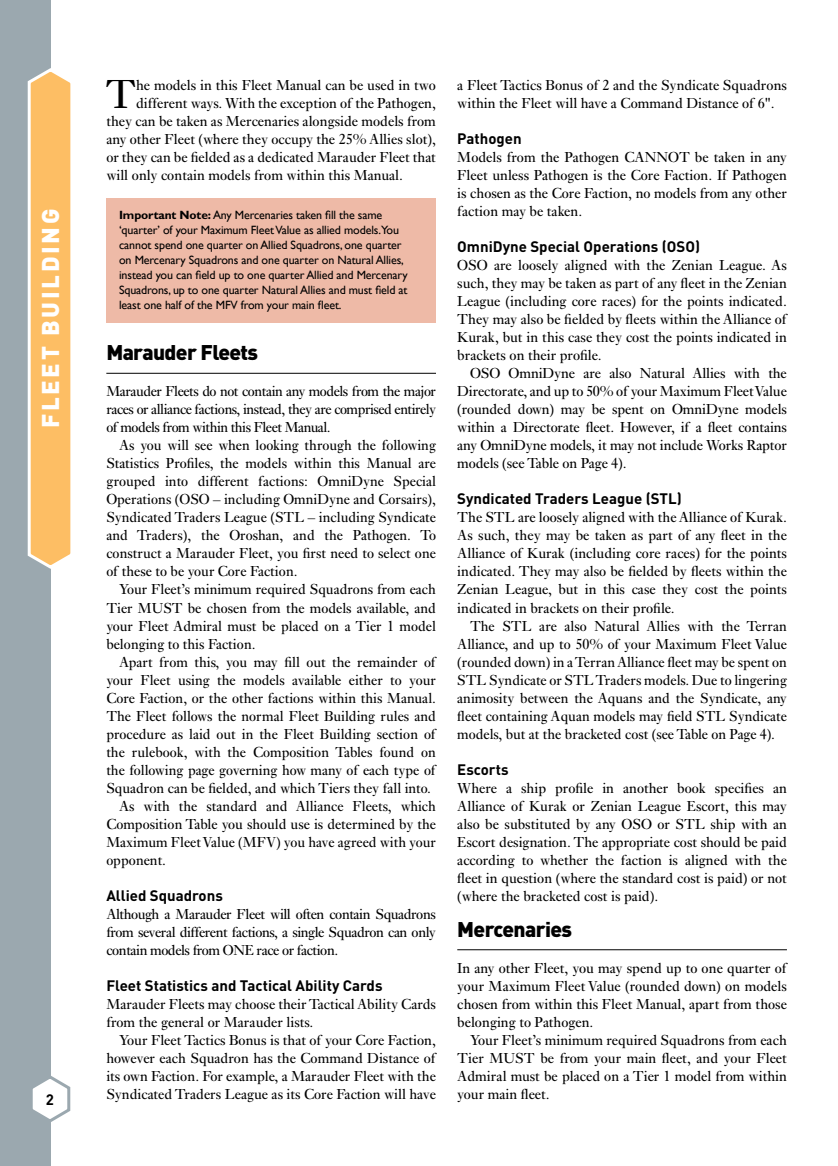
<style>
.page{position:relative;width:838px;height:1166px;background:#fff}
.page>*{position:absolute;margin:0;border:0;box-sizing:border-box;transform-origin:0 0}
.t1{font:42px "Ehrhardt MT Std";color:#000}
.t2{font:900 24px "DIN Pro";letter-spacing:.11em;color:#fff}
.t3{font:900 21px "DIN Pro";letter-spacing:-.03em;color:#000}
.t4{font:15px/18px "Ehrhardt MT Std";color:#000;text-align:justify}
.t5{font:700 15px "DIN Pro";color:#000}
.t6{font:12px/15px "Gill Sans";letter-spacing:-.01em;color:#000}
.s1{font-family:"Gill Sans Std";font-weight:700}
</style>
<div class="page">
<div style="left:0;top:0;width:51px;height:1165px;background:#9ba8af"></div>
<svg style="left:32px;top:1076px;width:39px;height:46px"></svg>
<svg style="left:27px;top:68px;width:44px;height:501px;background:#fac376"></svg>
<hr style="left:106px;top:373px;width:330px;height:1px;background:#000">
<div style="left:106px;top:198px;width:330px;height:124px;background:#eebaa7"></div>
<hr style="left:457px;top:949px;width:330px;height:1px;background:#000">
<h2 class="t2" style="left:34px;top:428px;width:221px;rotate:-90deg">FLEET BUILDING</h2>
<p class="t5" style="left:46px;top:1088px;width:10px">2</p>
<h1 class="t1" style="left:105px;top:69px;width:32px">T</h1>
<p class="t4" style="left:136px;top:76px;width:301px">he models in this Fleet Manual can be used in two</p>
<p class="t4" style="left:136px;top:94px;width:301px">different ways. With the exception of the Pathogen,</p>
<p class="t4" style="left:106px;top:112px;width:331px">they can be taken as Mercenaries alongside models from</p>
<p class="t4" style="left:106px;top:130px;width:331px">any other Fleet (where they occupy the 25% Allies slot),</p>
<p class="t4" style="left:106px;top:148px;width:331px">or they can be fielded as a dedicated Marauder Fleet that</p>
<p class="t4" style="left:106px;top:166px;width:298px">will only contain models from within this Manual.</p>
<p class="t6" style="left:119px;top:208px;width:290px"><span class="s1">Important Note:</span> Any Mercenaries taken fill the same ‘quarter’ of your Maximum Fleet Value as allied models.You cannot spend one quarter on Allied Squadrons, one quarter on Mercenary Squadrons and one quarter on Natural Allies, instead you can field up to one quarter Allied and Mercenary Squadrons, up to one quarter Natural Allies and must field at least one half of the MFV from your main fleet.</p>
<h3 class="t3" style="left:106px;top:338px;width:153px">Marauder Fleets</h3>
<p class="t4" style="left:106px;top:382px;width:331px">Marauder Fleets do not contain any models from the major races or alliance factions, instead, they are comprised entirely of models from within this Fleet Manual.</p>
<p class="t4" style="left:106px;top:436px;width:331px;text-indent:13px">As you will see when looking through the following Statistics Profiles, the models within this Manual are grouped into different factions: OmniDyne Special Operations (OSO – including OmniDyne and Corsairs), Syndicated Traders League (STL – including Syndicate and Traders), the Oroshan, and the Pathogen. To construct a Marauder Fleet, you first need to select one of these to be your Core Faction.</p>
<p class="t4" style="left:106px;top:580px;width:331px;text-indent:13px">Your Fleet’s minimum required Squadrons from each Tier MUST be chosen from the models available, and your Fleet Admiral must be placed on a Tier 1 model belonging to this Faction.</p>
<p class="t4" style="left:119px;top:652px;width:318px">Apart from this, you may fill out the remainder of</p>
<p class="t4" style="left:106px;top:670px;width:331px">your Fleet using the models available either to your</p>
<p class="t4" style="left:106px;top:688px;width:331px">Core Faction, or the other factions within this Manual.</p>
<p class="t4" style="left:106px;top:706px;width:331px">The Fleet follows the normal Fleet Building rules and</p>
<p class="t4" style="left:106px;top:724px;width:331px">procedure as laid out in the Fleet Building section of</p>
<p class="t4" style="left:106px;top:742px;width:331px">the rulebook, with the Composition Tables found on</p>
<p class="t4" style="left:106px;top:760px;width:331px">the following page governing how many of each type of</p>
<p class="t4" style="left:106px;top:778px;width:326px">Squadron can be fielded, and which Tiers they fall into.</p>
<p class="t4" style="left:119px;top:796px;width:318px">As with the standard and Alliance Fleets, which</p>
<p class="t4" style="left:106px;top:814px;width:331px">Composition Table you should use is determined by the</p>
<p class="t4" style="left:106px;top:832px;width:331px">Maximum Fleet Value (MFV) you have agreed with your</p>
<p class="t4" style="left:106px;top:850px;width:61px">opponent.</p>
<p class="t5" style="left:106px;top:884px;width:118px">Allied Squadrons</p>
<p class="t4" style="left:106px;top:904px;width:331px">Although a Marauder Fleet will often contain Squadrons from several different factions, a single Squadron can only contain models from ONE race or faction.</p>
<p class="t5" style="left:106px;top:974px;width:278px">Fleet Statistics and Tactical Ability Cards</p>
<p class="t4" style="left:106px;top:994px;width:331px">Marauder Fleets may choose their Tactical Ability Cards from the general or Marauder lists.</p>
<p class="t4" style="left:106px;top:1030px;width:331px;text-indent:13px">Your Fleet Tactics Bonus is that of your Core Faction, however each Squadron has the Command Distance of its own Faction. For example, a Marauder Fleet with the Syndicated Traders League as its Core Faction will have</p>
<p class="t4" style="left:457px;top:76px;width:331px">a Fleet Tactics Bonus of 2 and the Syndicate Squadrons within the Fleet will have a Command Distance of 6".</p>
<p class="t5" style="left:457px;top:128px;width:66px">Pathogen</p>
<p class="t4" style="left:457px;top:148px;width:331px">Models from the Pathogen CANNOT be taken in any Fleet unless Pathogen is the Core Faction. If Pathogen is chosen as the Core Faction, no models from any other faction may be taken.</p>
<p class="t5" style="left:457px;top:236px;width:244px">OmniDyne Special Operations (OSO)</p>
<p class="t4" style="left:457px;top:256px;width:331px">OSO are loosely aligned with the Zenian League. As such, they may be taken as part of any fleet in the Zenian League (including core races) for the points indicated.<br>They may also be fielded by fleets within the Alliance of Kurak, but in this case they cost the points indicated in brackets on their profile.</p>
<p class="t4" style="left:457px;top:364px;width:331px;text-indent:13px">OSO OmniDyne are also Natural Allies with the Directorate, and up to 50% of your Maximum Fleet Value (rounded down) may be spent on OmniDyne models within a Directorate fleet. However, if a fleet contains any OmniDyne models, it may not include Works Raptor models (see Table on Page 4).</p>
<p class="t5" style="left:457px;top:488px;width:226px">Syndicated Traders League (STL)</p>
<p class="t4" style="left:457px;top:508px;width:331px">The STL are loosely aligned with the Alliance of Kurak.<br>As such, they may be taken as part of any fleet in the Alliance of Kurak (including core races) for the points indicated. They may also be fielded by fleets within the Zenian League, but in this case they cost the points indicated in brackets on their profile.</p>
<p class="t4" style="left:457px;top:616px;width:331px;text-indent:13px">The STL are also Natural Allies with the Terran Alliance, and up to 50% of your Maximum Fleet Value (rounded down) in a Terran Alliance fleet may be spent on STL Syndicate or STL Traders models. Due to lingering animosity between the Aquans and the Syndicate, any fleet containing Aquan models may field STL Syndicate models, but at the bracketed cost (see Table on Page 4).</p>
<p class="t5" style="left:457px;top:758px;width:53px">Escorts</p>
<p class="t4" style="left:457px;top:778px;width:331px">Where a ship profile in another book specifies an Alliance of Kurak or Zenian League Escort, this may also be substituted by any OSO or STL ship with an Escort designation. The appropriate cost should be paid according to whether the faction is aligned with the fleet in question (where the standard cost is paid) or not (where the bracketed cost is paid).</p>
<h3 class="t3" style="left:457px;top:914px;width:116px">Mercenaries</h3>
<p class="t4" style="left:457px;top:958px;width:331px">In any other Fleet, you may spend up to one quarter of your Maximum Fleet Value (rounded down) on models chosen from within this Fleet Manual, apart from those belonging to Pathogen.</p>
<p class="t4" style="left:457px;top:1030px;width:331px;text-indent:13px">Your Fleet’s minimum required Squadrons from each Tier MUST be from your main fleet, and your Fleet Admiral must be placed on a Tier 1 model from within your main fleet.</p>
</div>
